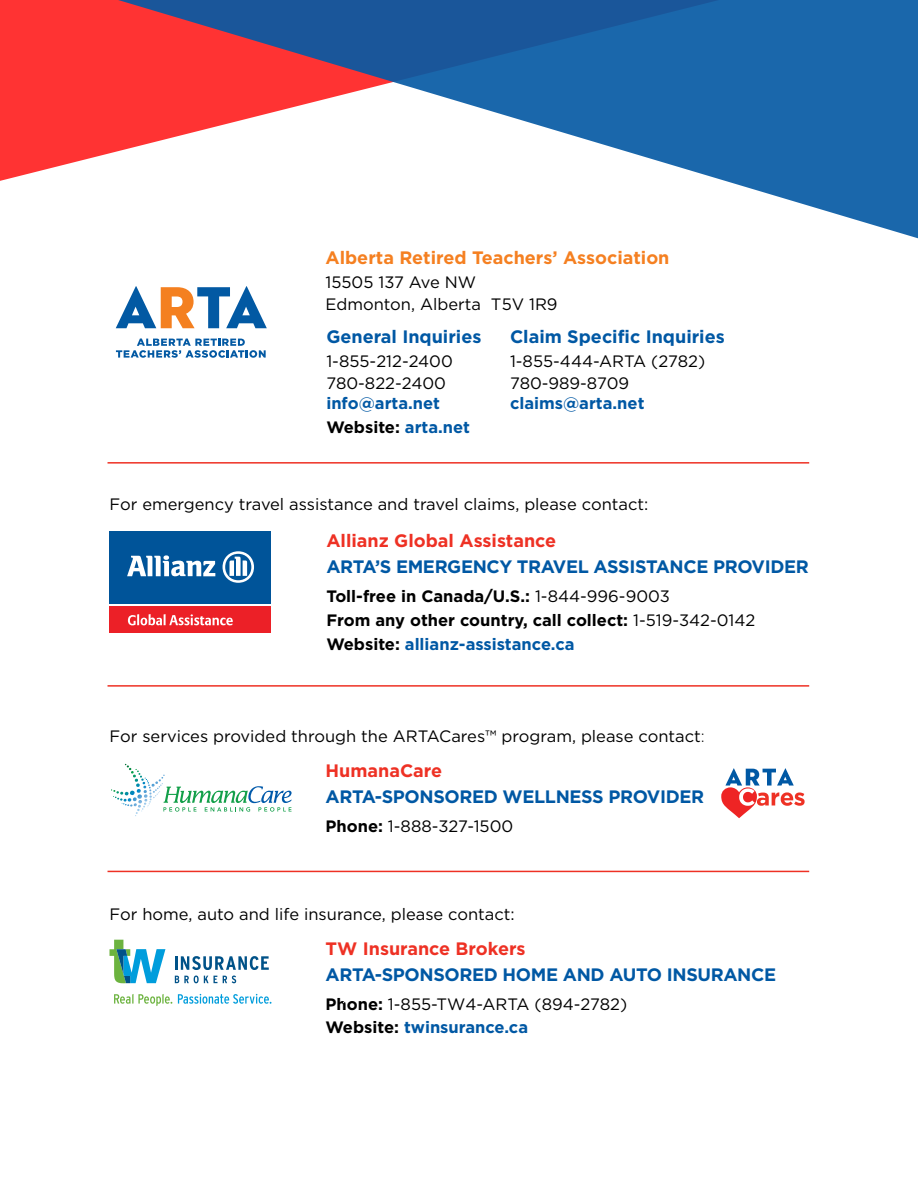
<style>
.page{position:relative;width:918px;height:1188px;background:#fff}
.page>*{position:absolute;margin:0;border:0;box-sizing:border-box;transform-origin:0 0}
.t1{font:700 18px "Gotham HTF";letter-spacing:-.02em;color:#0058a4}
.t2{font:700 18px "Gotham HTF";color:#ee3124}
.t3{font:700 18px "Gotham HTF";color:#0058a4}
.t4{font:700 18px "Gotham HTF";color:#f58021}
.t5{font:16.5px/21.6px "Gotham HTF";color:#000}
.t6{font:700 16.5px/24.3px "Gotham HTF";color:#000}
.t7{font:700 16.5px/24.3px "Gotham HTF";color:#0058a4}
.s1{color:#000}
.s2{font-weight:400}
.s3{color:#0058a4}
.s4{font-weight:300}
.s5{font-weight:700}
.s6{font-weight:700;color:#0058a4}
</style>
<div class="page">
<div style="left:110px;top:606px;width:162px;height:27px;background:#ec2027"></div>
<div style="left:110px;top:532px;width:162px;height:72px;background:#005499"></div>
<svg style="left:127px;top:555px;width:88px;height:21px"></svg>
<svg style="left:223px;top:551px;width:31px;height:32px"></svg>
<svg style="left:128px;top:614px;width:105px;height:11px"></svg>
<svg style="left:110px;top:940px;width:55px;height:43px"></svg>
<svg style="left:114px;top:994px;width:58px;height:12px"></svg>
<svg style="left:178px;top:994px;width:94px;height:10px"></svg>
<svg style="left:175px;top:976px;width:42px;height:7px"></svg>
<svg style="left:223px;top:976px;width:13px;height:7px"></svg>
<svg style="left:175px;top:956px;width:94px;height:14px"></svg>
<hr style="left:108px;top:462px;width:701px;height:2px;background:#ee3124">
<hr style="left:108px;top:685px;width:701px;height:2px;background:#ee3124">
<hr style="left:108px;top:871px;width:701px;height:1px;background:#ee3124">
<svg style="left:116px;top:339px;width:150px;height:19px"></svg>
<svg style="left:116px;top:286px;width:151px;height:42px"></svg>
<div style="left:0;top:0;width:40px;height:181px;background:#f33"></div>
<svg style="left:40px;top:0;width:878px;height:239px"></svg>
<svg style="left:125px;top:764px;width:167px;height:48px"></svg>
<svg style="left:721px;top:768px;width:84px;height:50px"></svg>
<p class="t4" style="left:326px;top:247px;width:346px">Alberta Retired Teachers’ Association</p>
<p class="t5" style="left:326px;top:271px;width:234px">15505 137 Ave NW<br>Edmonton, Alberta T5V 1R9</p>
<p class="t3" style="left:326px;top:326px;width:157px">General Inquiries</p>
<p class="t5" style="left:326px;top:350px;width:128px">1-855-212-2400<br>780-822-2400</p>
<p class="t7" style="left:326px;top:390px;width:145px">info@arta.net<br><span class="s1">Website:</span> arta.net</p>
<p class="t3" style="left:510px;top:326px;width:216px">Claim Specific Inquiries</p>
<p class="t5" style="left:510px;top:350px;width:197px">1-855-444-ARTA (2782)<br>780-989-8709</p>
<p class="t7" style="left:510px;top:390px;width:136px">claims@arta.net</p>
<p class="t5" style="left:110px;top:493px;width:540px">For emergency travel assistance and travel claims, please contact:</p>
<p class="t2" style="left:326px;top:530px;width:231px">Allianz Global Assistance</p>
<p class="t1" style="left:326px;top:556px;width:484px">ARTA’S EMERGENCY TRAVEL ASSISTANCE PROVIDER</p>
<p class="t6" style="left:326px;top:583px;width:431px">Toll-free in Canada/U.S.: <span class="s2">1-844-996-9003<br></span>From any other country, call collect: <span class="s2">1-519-342-0142<br></span>Website: <span class="s3">allianz-assistance.ca</span></p>
<p class="t5" style="left:110px;top:725px;width:597px">For services provided through the ARTACares™ program, please contact<span class="s4">:</span></p>
<p class="t2" style="left:326px;top:760px;width:118px">HumanaCare</p>
<p class="t1" style="left:326px;top:787px;width:380px">ARTA-SPONSORED WELLNESS PROVIDER</p>
<p class="t5" style="left:326px;top:815px;width:189px"><span class="s5">Phone:</span> 1-888-327-1500</p>
<p class="t5" style="left:110px;top:903px;width:407px">For home, auto and life insurance, please contact:</p>
<p class="t2" style="left:326px;top:938px;width:202px">TW Insurance Brokers</p>
<p class="t1" style="left:326px;top:964px;width:452px">ARTA-SPONSORED HOME AND AUTO INSURANCE</p>
<p class="t5" style="left:326px;top:992px;width:303px;line-height:22.8px"><span class="s5">Phone:</span> 1-855-TW4-ARTA (894-2782)<br><span class="s5">Website:</span> <span class="s6">twinsurance.ca</span></p>
</div>
